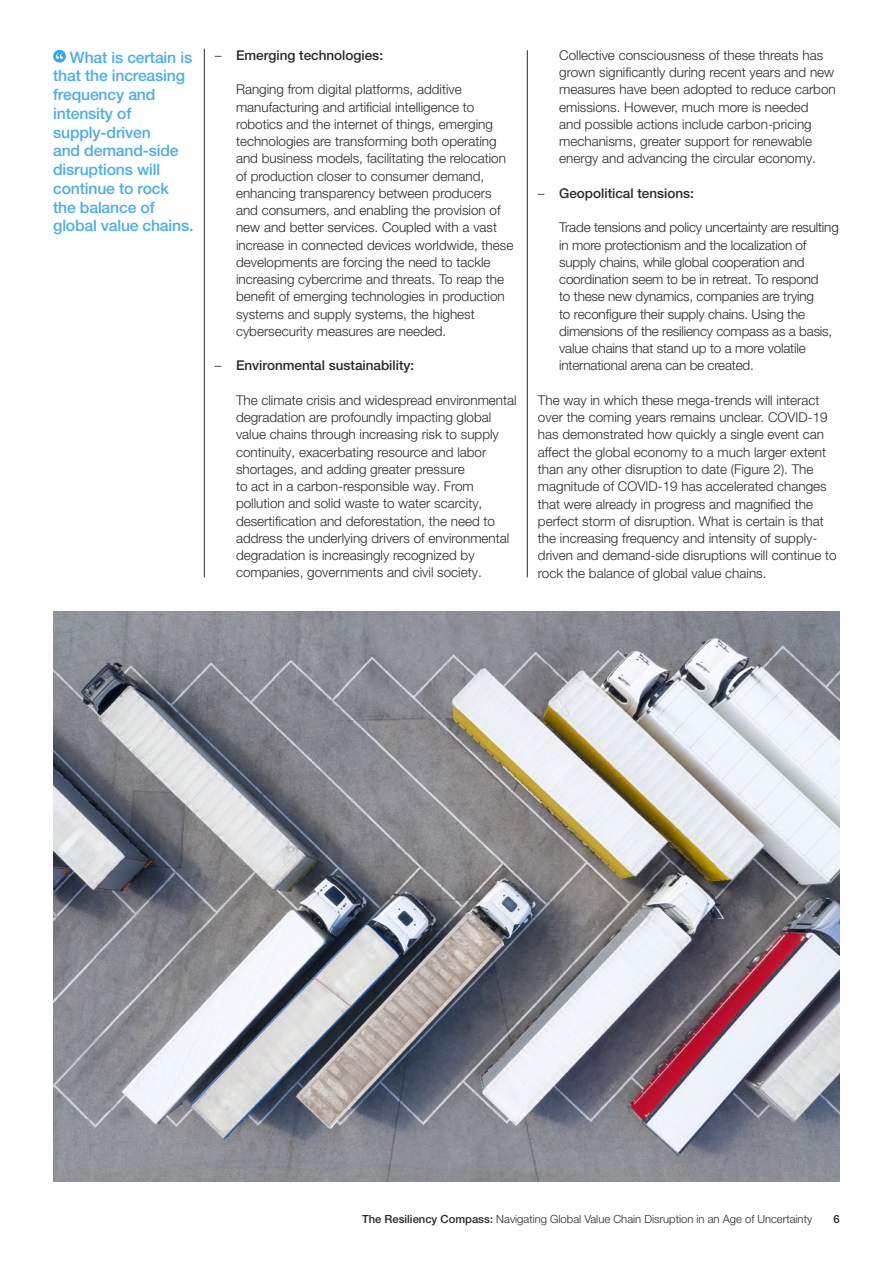
<style>
.page{position:relative;width:893px;height:1263px;background:#fff}
.page>*{position:absolute;margin:0;border:0;box-sizing:border-box;transform-origin:0 0}
.t1{font:500 15.75px/18.8px "Helvetica Neue LT Pro";letter-spacing:-.01em;color:#4cadea}
.t2{font:300 13.5px/17.2px "Helvetica Neue LT Pro";color:#292929}
.t3{font:500 13.5px "Helvetica Neue LT Pro";color:#292929}
.t4{font:300 11.25px "Helvetica Neue LT Pro";color:#292929}
.t5{font:500 11.25px "Helvetica Neue LT Pro";color:#292929}
.s1{font-weight:300}
.s2{font-weight:500}
</style>
<div class="page">
<hr style="left:204px;top:49px;width:1px;height:528px;background:#292929">
<hr style="left:527px;top:50px;width:1px;height:527px;background:#292929">
<svg style="left:53px;top:50px;width:13px;height:13px"></svg>
<svg style="left:56px;top:53px;width:7px;height:6px"></svg>
<img style="left:53px;top:612px;width:787px;height:569px">
<p class="t1" style="left:53px;top:47px;width:142px;text-indent:17px">What is certain is that the increasing frequency and intensity of supply-driven<br>and demand-side disruptions will continue to rock the balance of global value chains.</p>
<p class="t3" style="left:215px;top:47px;width:170px"><span class="s1">–</span> Emerging technologies:</p>
<p class="t2" style="left:236px;top:81px;width:279px">Ranging from digital platforms, additive manufacturing and artificial intelligence to robotics and the internet of things, emerging technologies are transforming both operating and business models, facilitating the relocation of production closer to consumer demand, enhancing transparency between producers and consumers, and enabling the provision of new and better services. Coupled with a vast increase in connected devices worldwide, these developments are forcing the need to tackle increasing cybercrime and threats. To reap the benefit of emerging technologies in production systems and supply systems, the highest cybersecurity measures are needed.</p>
<p class="t3" style="left:215px;top:357px;width:201px"><span class="s1">–</span> Environmental sustainability:</p>
<p class="t2" style="left:236px;top:391px;width:282px">The climate crisis and widespread environmental degradation are profoundly impacting global value chains through increasing risk to supply continuity, exacerbating resource and labor shortages, and adding greater pressure<br>to act in a carbon-responsible way. From pollution and solid waste to water scarcity, desertification and deforestation, the need to address the underlying drivers of environmental degradation is increasingly recognized by companies, governments and civil society.</p>
<p class="t2" style="left:559px;top:46px;width:278px">Collective consciousness of these threats has grown significantly during recent years and new measures have been adopted to reduce carbon emissions. However, much more is needed<br>and possible actions include carbon-pricing mechanisms, greater support for renewable energy and advancing the circular economy.</p>
<p class="t3" style="left:538px;top:185px;width:158px"><span class="s1">–</span> Geopolitical tensions:</p>
<p class="t2" style="left:559px;top:219px;width:281px">Trade tensions and policy uncertainty are resulting in more protectionism and the localization of supply chains, while global cooperation and coordination seem to be in retreat. To respond<br>to these new dynamics, companies are trying<br>to reconfigure their supply chains. Using the dimensions of the resiliency compass as a basis, value chains that stand up to a more volatile international arena can be created.</p>
<p class="t2" style="left:538px;top:391px;width:300px">The way in which these mega-trends will interact over the coming years remains unclear. COVID-19 has demonstrated how quickly a single event can affect the global economy to a much larger extent than any other disruption to date (Figure 2). The magnitude of COVID-19 has accelerated changes that were already in progress and magnified the perfect storm of disruption. What is certain is that the increasing frequency and intensity of supply&shy;driven and demand-side disruptions will continue to rock the balance of global value chains.</p>
<p class="t4" style="left:362px;top:1212px;width:452px"><span class="s2">The Resiliency Compass:</span> Navigating Global Value Chain Disruption in an Age of Uncertainty</p>
<p class="t5" style="left:834px;top:1212px;width:8px">6</p>
</div>
